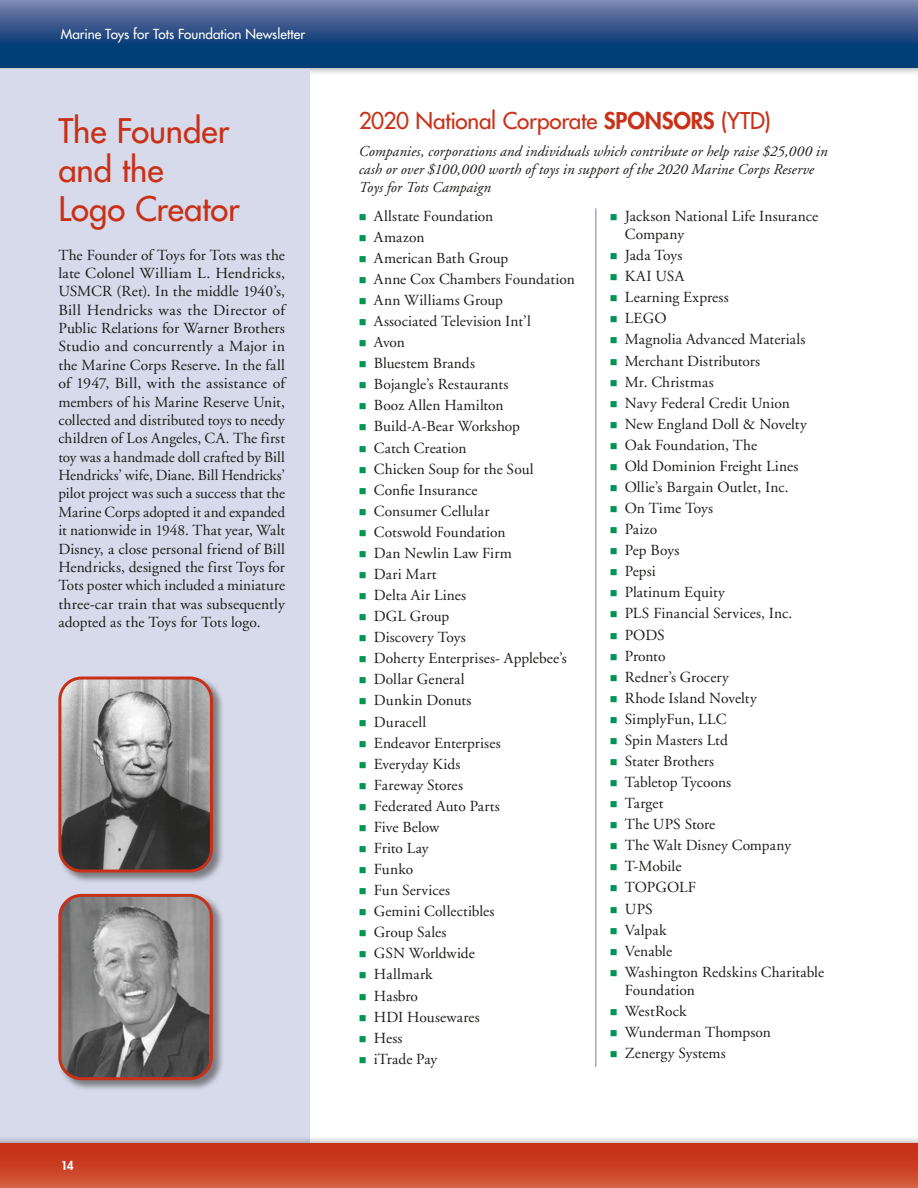
<style>
.page{position:relative;width:918px;height:1188px;background:#fff}
.page>*{position:absolute;margin:0;border:0;box-sizing:border-box;transform-origin:0 0}
.t1{font:33px/39px "Futura";letter-spacing:-.005em;color:#c83118}
.t2{font:22.5px "Futura";letter-spacing:-.01em;color:#c83118}
.t3{font:15.3px/21px "Adobe Garamond";letter-spacing:.005em;color:#1c1c1a}
.t4{font:italic 15px/18px "Adobe Garamond";letter-spacing:.005em;color:#1c1c1a}
.t5{font:13.5px "Futura";color:#fff}
.t6{font:800 12px "Futura";color:#fff}
.s1{font-weight:800}
</style>
<div class="page">
<div style="left:0;top:0;width:918px;height:75px;background:#1c1c1a;opacity:.5"></div>
<svg style="left:0;top:0;width:918px;height:68px;background:#2c5489"></svg>
<div style="left:0;top:69px;width:309px;height:1096px;background:#d7daea"></div>
<div style="left:58px;top:676px;width:167px;height:208px;background:#1c1c1a;opacity:.5"></div>
<img style="left:60px;top:678px;width:151px;height:193px">
<div style="left:58px;top:677px;width:155px;height:196px;border:3px solid #c83118;border-radius:22px"></div>
<div style="left:58px;top:893px;width:166px;height:198px;background:#1c1c1a;opacity:.5"></div>
<img style="left:60px;top:895px;width:150px;height:184px">
<div style="left:58px;top:894px;width:155px;height:186px;border:3px solid #c83118;border-radius:22px"></div>
<hr style="left:596px;top:208px;width:1px;height:859px;background:#707eab">
<div style="left:0;top:1135px;width:918px;height:53px;background:#1c1c1a;opacity:.5"></div>
<div style="left:0;top:1143px;width:918px;height:45px;background:linear-gradient(to bottom,#c5270f,#d25b3d)"></div>
<p class="t5" style="left:61px;top:25px;width:246px">Marine Toys for Tots Foundation Newsletter</p>
<h1 class="t1" style="left:58px;top:111px;width:183px">The Founder and the<br>Logo Creator</h1>
<p class="t3" style="left:58px;top:246px;width:228px;line-height:18.5px;text-align:justify">The Founder of Toys for Tots was the late Colonel William L. Hendricks, USMCR (Ret). In the middle 1940’s, Bill Hendricks was the Director of Public Relations for Warner Brothers Studio and concurrently a Major in the Marine Corps Reserve. In the fall of 1947, Bill, with the assistance of members of his Marine Reserve Unit, collected and distributed toys to needy children of Los Angeles, CA. The first toy was a handmade doll crafted by Bill Hendricks’ wife, Diane. Bill Hendricks’ pilot project was such a success that the Marine Corps adopted it and expanded it nationwide in 1948. That year, Walt Disney, a close personal friend of Bill Hendricks, designed the first Toys for Tots poster which included a miniature three-car train that was subsequently adopted as the Toys for Tots logo.</p>
<p class="t6" style="left:61px;top:1158px;width:15px">14</p>
<h2 class="t2" style="left:359px;top:107px;width:413px">2020 National Corporate <span class="s1">SPONSORS</span> (YTD)</h2>
<p class="t4" style="left:359px;top:142px;width:470px">Companies, corporations and individuals which contribute or help raise $25,000 in cash or over $100,000 worth of toys in support of the 2020 Marine Corps Reserve<br>Toys for Tots Campaign</p>
<p class="t3" style="left:374px;top:206px;width:202px">Allstate Foundation<br>Amazon<br>American Bath Group<br>Anne Cox Chambers Foundation<br>Ann Williams Group<br>Associated Television Int’l<br>Avon<br>Bluestem Brands<br>Bojangle’s Restaurants<br>Booz Allen Hamilton<br>Build-A-Bear Workshop<br>Catch Creation<br>Chicken Soup for the Soul<br>Confie Insurance<br>Consumer Cellular<br>Cotswold Foundation<br>Dan Newlin Law Firm<br>Dari Mart<br>Delta Air Lines<br>DGL Group<br>Discovery Toys<br>Doherty Enterprises- Applebee’s<br>Dollar General<br>Dunkin Donuts<br>Duracell<br>Endeavor Enterprises<br>Everyday Kids<br>Fareway Stores<br>Federated Auto Parts<br>Five Below<br>Frito Lay<br>Funko<br>Fun Services<br>Gemini Collectibles<br>Group Sales<br>GSN Worldwide<br>Hallmark<br>Hasbro<br>HDI Housewares<br>Hess<br>iTrade Pay</p>
<p class="t3" style="left:625px;top:207px;width:195px;line-height:18.3px">Jackson National Life Insurance<br>Company</p>
<p class="t3" style="left:625px;top:245px;width:201px">Jada Toys<br>KAI USA<br>Learning Express<br>LEGO<br>Magnolia Advanced Materials<br>Merchant Distributors<br>Mr. Christmas<br>Navy Federal Credit Union<br>New England Doll &amp; Novelty<br>Oak Foundation, The<br>Old Dominion Freight Lines<br>Ollie’s Bargain Outlet, Inc.<br>On Time Toys<br>Paizo<br>Pep Boys<br>Pepsi<br>Platinum Equity<br>PLS Financial Services, Inc.<br>PODS<br>Pronto<br>Redner’s Grocery<br>Rhode Island Novelty<br>SimplyFun, LLC<br>Spin Masters Ltd<br>Stater Brothers<br>Tabletop Tycoons<br>Target<br>The UPS Store<br>The Walt Disney Company<br>T-Mobile<br>TOPGOLF<br>UPS<br>Valpak<br>Venable<br>Washington Redskins Charitable</p>
<p class="t3" style="left:625px;top:980px;width:148px">Foundation<br>WestRock<br>Wunderman Thompson<br>Zenergy Systems</p>
</div>
